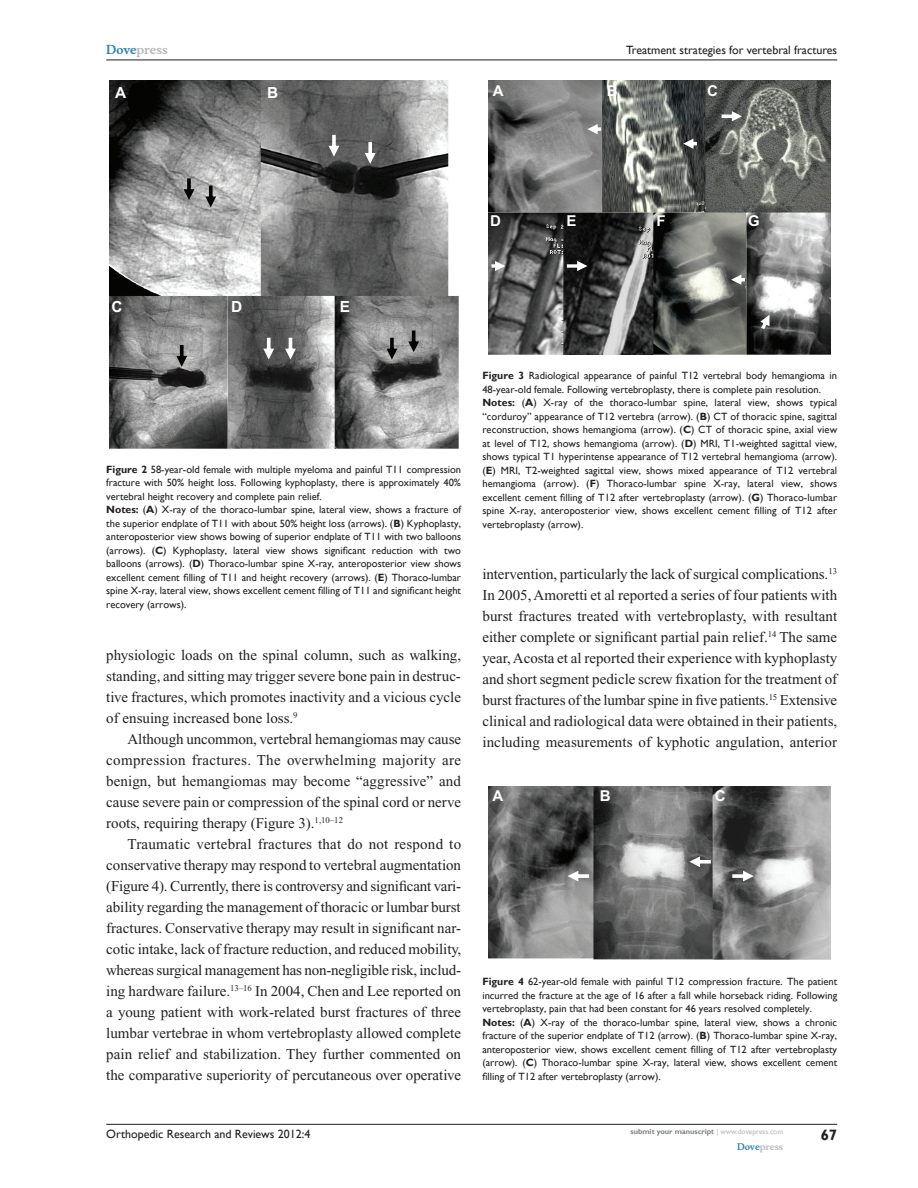
<style>
.page{position:relative;width:918px;height:1188px;background:#fff}
.page>*{position:absolute;margin:0;border:0;box-sizing:border-box;transform-origin:0 0}
.t1{font:700 15.3px "Arial";color:#fff}
.t2{font:15px/21px "Times New Roman";color:#231f20;text-align:justify}
.t3{font:700 15px "Arial";color:#fff}
.t4{font:700 15px "Gill Sans";color:#231f20}
.t5{font:12px "Gill Sans";color:#231f20}
.t6{font:700 12px "Musee";color:#b8b9bc}
.t7{font:10.5px/13.5px "Gill Sans";color:#231f20}
.t8{font:700 9px "Musee";color:#b8b9bc}
.t9{font:700 7.5px "Gill Sans";color:#808285}
.s1{color:#3485ae}
.s2{font-weight:700}
.s3{font-weight:400;color:#b8b9bc}
</style>
<div class="page">
<img style="left:109px;top:81px;width:349px;height:367px">
<svg style="left:184px;top:178px;width:10px;height:22px"></svg>
<svg style="left:329px;top:135px;width:10px;height:22px"></svg>
<svg style="left:365px;top:142px;width:11px;height:22px"></svg>
<svg style="left:387px;top:338px;width:10px;height:22px"></svg>
<svg style="left:285px;top:338px;width:11px;height:22px"></svg>
<svg style="left:176px;top:345px;width:11px;height:22px"></svg>
<svg style="left:408px;top:331px;width:11px;height:21px"></svg>
<svg style="left:263px;top:338px;width:11px;height:22px"></svg>
<svg style="left:205px;top:186px;width:11px;height:21px"></svg>
<img style="left:489px;top:81px;width:342px;height:273px">
<svg style="left:587px;top:124px;width:14px;height:10px"></svg>
<svg style="left:683px;top:139px;width:14px;height:10px"></svg>
<svg style="left:722px;top:111px;width:20px;height:10px"></svg>
<svg style="left:567px;top:261px;width:20px;height:10px"></svg>
<svg style="left:731px;top:275px;width:14px;height:10px"></svg>
<svg style="left:760px;top:315px;width:10px;height:14px"></svg>
<svg style="left:492px;top:261px;width:13px;height:10px"></svg>
<img style="left:489px;top:787px;width:342px;height:173px">
<svg style="left:568px;top:871px;width:21px;height:10px"></svg>
<svg style="left:689px;top:856px;width:22px;height:11px"></svg>
<svg style="left:732px;top:871px;width:22px;height:10px"></svg>
<hr style="left:106px;top:1124px;width:731px;height:1px;background:#231f20">
<hr style="left:106px;top:60px;width:731px;height:1px;background:#231f20">
<p class="t6" style="left:106px;top:43px;width:63px"><span class="s1">Dove</span>press</p>
<h1 class="t1" style="left:115px;top:83px;width:13px">A</h1>
<h1 class="t1" style="left:267px;top:83px;width:13px">B</h1>
<p class="t5" style="left:626px;top:43px;width:213px">Treatment strategies for vertebral fractures</p>
<h2 class="t3" style="left:493px;top:82px;width:12px">A</h2>
<h2 class="t3" style="left:607px;top:82px;width:12px">B</h2>
<h2 class="t3" style="left:707px;top:82px;width:12px">C</h2>
<h2 class="t3" style="left:567px;top:212px;width:12px">E</h2>
<h2 class="t3" style="left:748px;top:212px;width:13px">G</h2>
<h2 class="t3" style="left:490px;top:212px;width:12px">D</h2>
<h2 class="t3" style="left:657px;top:212px;width:11px">F</h2>
<h1 class="t1" style="left:112px;top:298px;width:13px">C</h1>
<h1 class="t1" style="left:231px;top:298px;width:13px">D</h1>
<h1 class="t1" style="left:340px;top:298px;width:12px">E</h1>
<p class="t7" style="left:106px;top:463px;width:356px"><span class="s2">Figure 2</span> 58-year-old female with multiple myeloma and painful T11 compression fracture with 50% height loss. Following kyphoplasty, there is approximately 40% vertebral height recovery and complete pain relief.<br><span class="s2">Notes:</span> (<span class="s2">A</span>) X-ray of the thoraco-lumbar spine, lateral view, shows a fracture of the superior endplate of T11 with about 50% height loss (arrows). (<span class="s2">B</span>) Kyphoplasty, anteroposterior view shows bowing of superior endplate of T11 with two balloons (arrows). (<span class="s2">C</span>) Kyphoplasty, lateral view shows significant reduction with two balloons (arrows). (<span class="s2">D</span>) Thoraco-lumbar spine X-ray, anteroposterior view shows excellent cement filling of T11 and height recovery (arrows). (<span class="s2">E</span>) Thoraco-lumbar spine X-ray, lateral view, shows excellent cement filling of T11 and significant height recovery (arrows).</p>
<h2 class="t2" style="left:106px;top:644px;width:356px">physiologic loads on the spinal column, such as walking, standing, and sitting may trigger severe bone pain in destruc&shy;tive fractures, which promotes inactivity and a vicious cycle of ensuing increased bone loss.<sup>9</sup></h2>
<p class="t2" style="left:106px;top:728px;width:356px;text-indent:21px">Although uncommon, vertebral hemangiomas may cause compression fractures. The overwhelming majority are benign, but hemangiomas may become “aggressive” and cause severe pain or compression of the spinal cord or nerve roots, requiring therapy (Figure 3).<sup>1,10–12</sup></p>
<p class="t2" style="left:106px;top:833px;width:357px;text-indent:21px">Traumatic vertebral fractures that do not respond to conservative therapy may respond to vertebral augmentation (Figure 4). Currently, there is controversy and significant vari&shy;ability regarding the management of thoracic or lumbar burst fractures. Conservative therapy may result in significant nar&shy;cotic intake, lack of fracture reduction, and reduced mobility, whereas surgical management has non-negligible risk, includ&shy;ing hardware failure.<sup>13–16</sup> In 2004, Chen and Lee reported on a young patient with work-related burst fractures of three lumbar vertebrae in whom vertebroplasty allowed complete pain relief and stabilization. They further commented on the comparative superiority of percutaneous over operative</p>
<p class="t5" style="left:106px;top:1127px;width:206px">Orthopedic Research and Reviews 2012:4</p>
<p class="t7" style="left:482px;top:369px;width:356px"><span class="s2">Figure 3</span> Radiological appearance of painful T12 vertebral body hemangioma in 48-year-old female. Following vertebroplasty, there is complete pain resolution.<br><span class="s2">Notes:</span> (<span class="s2">A</span>) X-ray of the thoraco-lumbar spine, lateral view, shows typical “corduroy” appearance of T12 vertebra (arrow). (<span class="s2">B</span>) CT of thoracic spine, sagittal reconstruction, shows hemangioma (arrow). (<span class="s2">C</span>) CT of thoracic spine, axial view at level of T12, shows hemangioma (arrow). (<span class="s2">D</span>) MRI, T1-weighted sagittal view, shows typical T1 hyperintense appearance of T12 vertebral hemangioma (arrow). (<span class="s2">E</span>) MRI, T2-weighted sagittal view, shows mixed appearance of T12 vertebral hemangioma (arrow). (<span class="s2">F</span>) Thoraco-lumbar spine X-ray, lateral view, shows excellent cement filling of T12 after vertebroplasty (arrow). (<span class="s2">G</span>) Thoraco-lumbar spine X-ray, anteroposterior view, shows excellent cement filling of T12 after vertebroplasty (arrow).</p>
<p class="t2" style="left:482px;top:563px;width:356px">intervention, particularly the lack of surgical complications.<sup>13<br></sup>In 2005, Amoretti et al reported a series of four patients with burst fractures treated with vertebroplasty, with resultant either complete or significant partial pain relief.<sup>14</sup> The same year, Acosta et al reported their experience with kyphoplasty and short segment pedicle screw fixation for the treatment of burst fractures of the lumbar spine in five patients.<sup>15</sup> Extensive clinical and radiological data were obtained in their patients, including measurements of kyphotic angulation, anterior</p>
<h2 class="t3" style="left:492px;top:787px;width:12px">A</h2>
<h2 class="t3" style="left:715px;top:787px;width:12px">C</h2>
<h2 class="t3" style="left:600px;top:787px;width:12px">B</h2>
<p class="t7" style="left:482px;top:975px;width:356px"><span class="s2">Figure 4</span> 62-year-old female with painful T12 compression fracture. The patient incurred the fracture at the age of 16 after a fall while horseback riding. Following vertebroplasty, pain that had been constant for 46 years resolved completely.<br><span class="s2">Notes:</span> (<span class="s2">A</span>) X-ray of the thoraco-lumbar spine, lateral view, shows a chronic fracture of the superior endplate of T12 (arrow). (<span class="s2">B</span>) Thoraco-lumbar spine X-ray, anteroposterior view, shows excellent cement filling of T12 after vertebroplasty (arrow). (<span class="s2">C</span>) Thoraco-lumbar spine X-ray, lateral view, shows excellent cement filling of T12 after vertebroplasty (arrow).</p>
<p class="t9" style="left:631px;top:1127px;width:154px">submit your manuscript <span class="s3">| www.dovepress.com</span></p>
<p class="t8" style="left:737px;top:1141px;width:48px"><span class="s1">Dove</span>press</p>
<h2 class="t4" style="left:821px;top:1126px;width:18px">67</h2>
</div>
